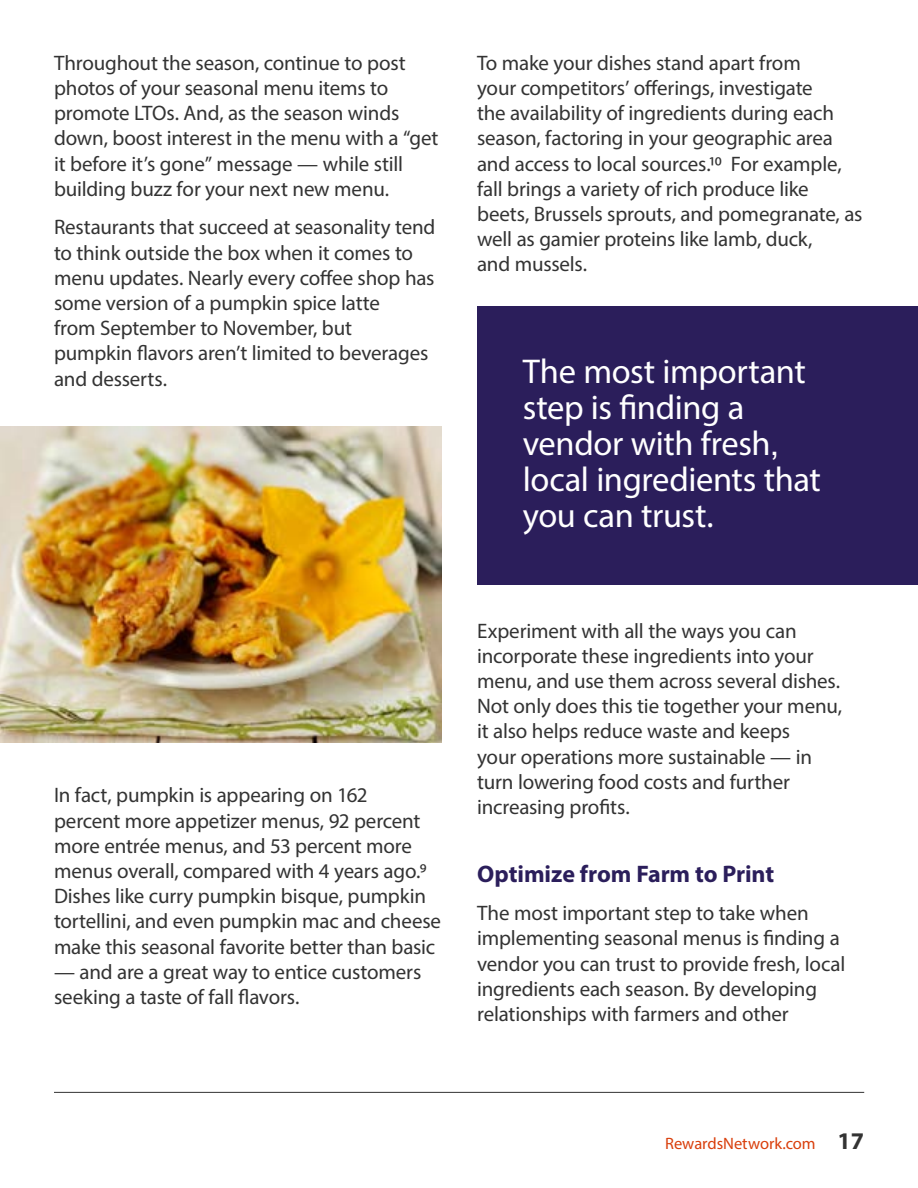
<style>
.page{position:relative;width:918px;height:1188px;background:#fff}
.page>*{position:absolute;margin:0;border:0;box-sizing:border-box;transform-origin:0 0}
.t1{font:34.5px/36px "Myriad Pro";letter-spacing:-.01em;color:#fff}
.t2{font:700 24px "Myriad Pro";letter-spacing:-.005em;color:#2b1e5b}
.t3{font:21px/25.2px "Myriad Pro";letter-spacing:-.01em;color:#333}
.t4{font:16.5px "Myriad Pro";letter-spacing:-.005em;color:#d93f0c}
.s1{font-family:"Arial"}
.s2{font-weight:700;font-size:24px;color:#333}
</style>
<div class="page">
<hr style="left:54px;top:1092px;width:810px;height:1px;background:#333">
<div style="left:478px;top:306px;width:440px;height:278px;background:#2b1e5b"></div>
<img style="left:0;top:426px;width:441px;height:316px">
<p class="t3" style="left:54px;top:50px;width:386px">Throughout the season, continue to post photos of your seasonal menu items to promote LTOs. And, as the season winds down, boost interest in the menu with a “get it before it’s gone” message — while still building buzz for your next new menu.</p>
<p class="t3" style="left:54px;top:214px;width:383px">Restaurants that succeed at seasonality tend to think outside the box when it comes to menu updates. Nearly every coffee shop has some version of a pumpkin spice latte<br>from September to November, but pumpkin flavors aren’t limited to beverages and desserts.</p>
<p class="t3" style="left:54px;top:782px;width:389px">In fact, pumpkin is appearing on 162<br>percent more appetizer menus, 92 percent more entrée menus, and 53 percent more menus overall, compared with 4 years ago.9<br>Dishes like curry pumpkin bisque, pumpkin tortellini, and even pumpkin mac and cheese make this seasonal favorite better than basic</p>
<p class="t3" style="left:54px;top:959px;width:369px">— and are a great way to entice customers seeking a taste of fall flavors.</p>
<p class="t3" style="left:477px;top:50px;width:387px">To make your dishes stand apart from<br>your competitors’ offerings, investigate<br>the availability of ingredients during each season, factoring in your geographic area and access to local sources.10 For example, fall brings a variety of rich produce like beets, Brussels sprouts, and pomegranate, as well as gamier proteins like lamb, duck,<br>and mussels.</p>
<h1 class="t1" style="left:523px;top:353px;width:300px">The most important step is finding a vendor with fresh<span class="s1">, </span>local ingredients that you can trust.</h1>
<p class="t3" style="left:477px;top:618px;width:367px">Experiment with all the ways you can incorporate these ingredients into your menu, and use them across several dishes.<br>Not only does this tie together your menu, it also helps reduce waste and keeps<br>your operations more sustainable — in turn lowering food costs and further increasing profits.</p>
<p class="t2" style="left:477px;top:858px;width:299px">Optimize from Farm to Print</p>
<p class="t3" style="left:477px;top:900px;width:370px">The most important step to take when implementing seasonal menus is finding a vendor you can trust to provide fresh, local ingredients each season. By developing relationships with farmers and other</p>
<p class="t4" style="left:665px;top:1133px;width:200px">RewardsNetwork.com <span class="s2">17</span></p>
</div>
